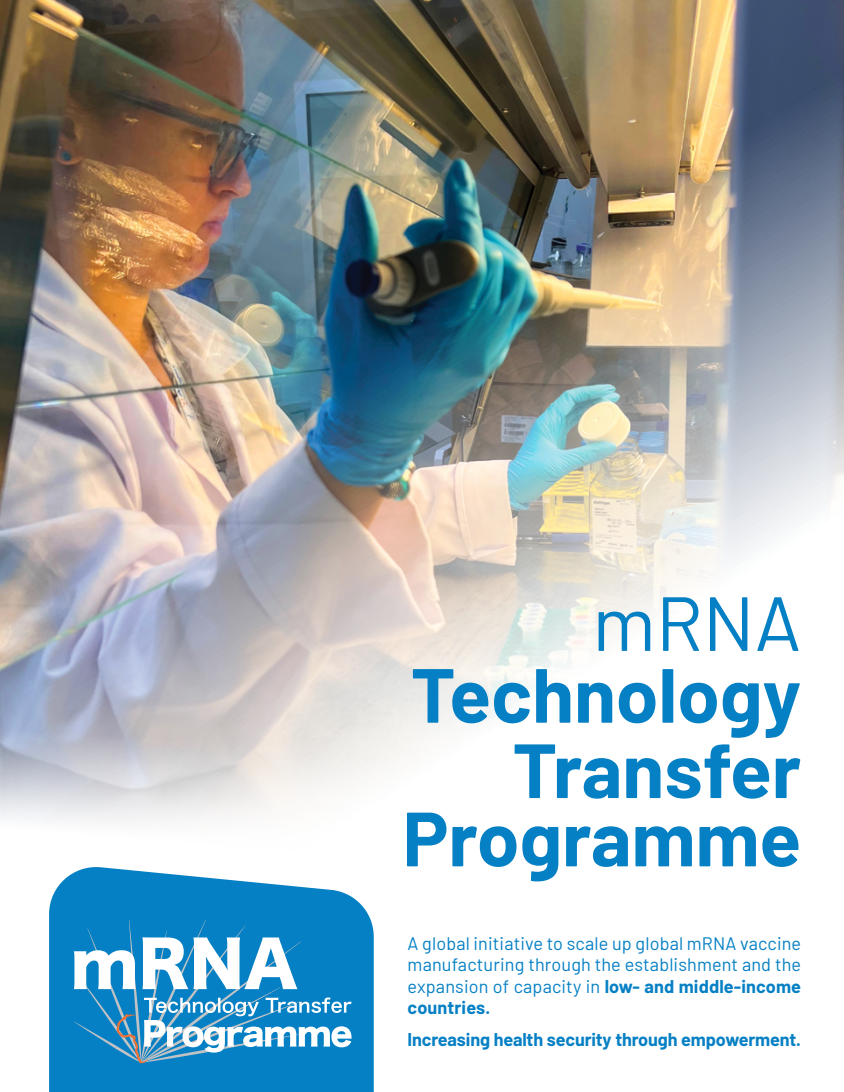
<style>
.page{position:relative;width:844px;height:1092px;background:#fff}
.page>*{position:absolute;margin:0;border:0;box-sizing:border-box;transform-origin:0 0}
.t1{font:700 76.65px/75.2px "Barlow";color:#0680c4;text-align:right}
.t2{font:76.65px "Barlow";color:#0680c4}
.t3{font:18.03px/21.7px "Barlow";letter-spacing:.01em;color:#0680c4;text-align:justify}
.t4{font:700 18.03px "Barlow";letter-spacing:-.01em;color:#0680c4}
.s1{font-weight:700}
</style>
<div class="page">
<img style="left:0;top:0;width:843px;height:656px">
<svg style="left:0;top:656px;width:571px;height:165px"></svg>
<svg style="left:49px;top:867px;width:324px;height:224px;background:#2891cc"></svg>
<svg style="left:74px;top:919px;width:277px;height:144px"></svg>
<h1 class="t2" style="left:592px;top:567px;width:210px">mRNA</h1>
<h1 class="t1" style="left:410px;top:651px;width:392px">Technology<br>Transfer</h1>
<h1 class="t1" style="left:402px;top:795px;width:400px">Programme</h1>
<p class="t3" style="left:407px;top:930px;width:395px">A global initiative to scale up global mRNA vaccine manufacturing through the establishment and the expansion of capacity in <span class="s1">low- and middle-income countries.</span></p>
<p class="t4" style="left:407px;top:1025px;width:395px">Increasing health security through empowerment.</p>
</div>
